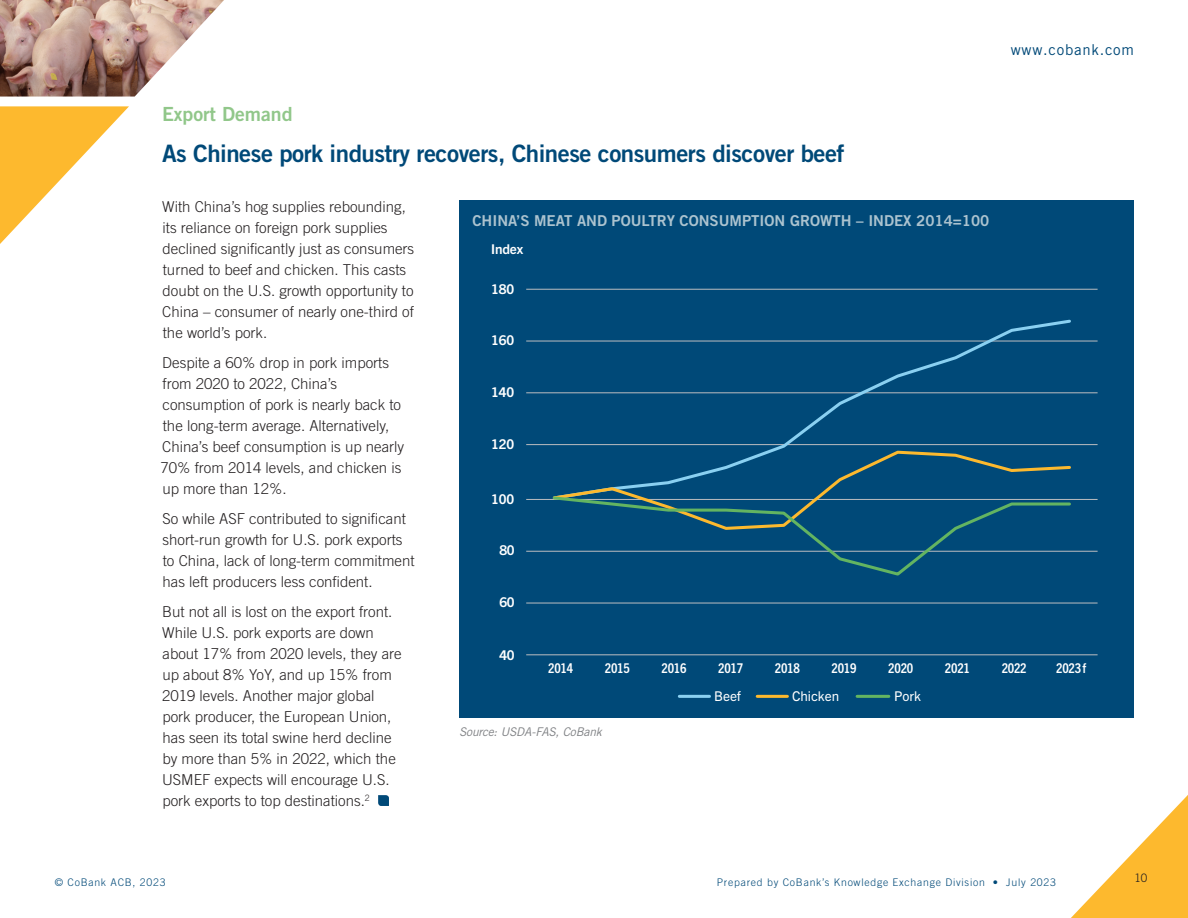
<style>
.page{position:relative;width:1188px;height:918px;background:#fff}
.page>*{position:absolute;margin:0;border:0;box-sizing:border-box;transform-origin:0 0}
.t1{font:24px "Trade Gothic LT Std Bd 2";letter-spacing:-.02em;color:#004978}
.t2{font:19.5px "Trade Gothic LT Std Bd 2";color:#91c78a}
.t3{font:300 15px/21px "Trade Gothic LT Std";color:#231f20}
.t4{font:15px "Trade Gothic LT Std Bd 2";color:#acc3cf}
.t5{font:15px "Trade Gothic LT Std";letter-spacing:.05em;color:#004978}
.t6{font:700 condensed 13.5px "Trade Gothic Next LT Pro";letter-spacing:-.02em;color:#fff}
.t7{font:700 13.5px "Trade Gothic Next LT Pro";letter-spacing:-.01em;color:#fff}
.t8{font:13.5px "Trade Gothic Next LT Pro";letter-spacing:-.005em;color:#fff}
.t9{font:italic 12px "Trade Gothic LT Std";letter-spacing:-.015em;color:#808285}
.t10{font:300 11.7px "Trade Gothic LT Std";color:#231f20}
.t11{font:300 10.5px "Trade Gothic LT Std";letter-spacing:.07em;color:#004978}
</style>
<div class="page">
<svg style="left:0;top:106px;width:129px;height:138px"></svg>
<svg style="left:1071px;top:795px;width:117px;height:123px"></svg>
<img style="left:0;top:0;width:224px;height:97px">
<svg style="left:378px;top:795px;width:11px;height:11px"></svg>
<div style="left:459px;top:201px;width:675px;height:517px;background:#004978"></div>
<hr style="left:526px;top:603px;width:572px;height:1px;background:#bcbdc0">
<hr style="left:526px;top:551px;width:572px;height:1px;background:#bcbdc0">
<hr style="left:526px;top:499px;width:572px;height:1px;background:#bcbdc0">
<hr style="left:526px;top:444px;width:572px;height:1px;background:#bcbdc0">
<hr style="left:526px;top:392px;width:572px;height:1px;background:#bcbdc0">
<hr style="left:526px;top:341px;width:572px;height:1px;background:#bcbdc0">
<hr style="left:526px;top:289px;width:572px;height:1px;background:#bcbdc0">
<hr style="left:526px;top:654px;width:572px;height:1px;background:#bcbdc0">
<div style="left:551px;top:318px;width:522px;height:131px;background:#004978"></div>
<svg style="left:551px;top:449px;width:522px;height:128px;background:#0c5177"></svg>
<hr style="left:679px;top:695px;width:31px;height:3px;background:#8ad0f1">
<hr style="left:757px;top:695px;width:30px;height:3px;background:#fdb92e">
<hr style="left:857px;top:695px;width:32px;height:3px;background:#63b461">
<h2 class="t2" style="left:162px;top:102px;width:132px">Export Demand</h2>
<h1 class="t1" style="left:162px;top:138px;width:684px">As Chinese pork industry recovers, Chinese consumers discover beef</h1>
<p class="t5" style="left:1011px;top:41px;width:125px">www.cobank.com</p>
<p class="t3" style="left:162px;top:196px;width:254px">With China’s hog supplies rebounding, its reliance on foreign pork supplies declined significantly just as consumers turned to beef and chicken. This casts doubt on the U.S. growth opportunity to China – consumer of nearly one-third of the world’s pork.</p>
<p class="t3" style="left:161px;top:352px;width:245px">Despite a 60% drop in pork imports from 2020 to 2022, China’s consumption of pork is nearly back to the long-term average. Alternatively,<br>China’s beef consumption is up nearly<br>70% from 2014 levels, and chicken is up more than 12%.</p>
<p class="t3" style="left:162px;top:508px;width:254px">So while ASF contributed to significant short-run growth for U.S. pork exports to China, lack of long-term commitment has left producers less confident.</p>
<p class="t3" style="left:162px;top:601px;width:241px">But not all is lost on the export front.<br>While U.S. pork exports are down about 17% from 2020 levels, they are up about 8% YoY, and up 15% from 2019 levels. Another major global pork producer, the European Union, has seen its total swine herd decline by more than 5% in 2022, which the USMEF expects will encourage U.S. pork exports to top destinations.<sup>2</sup></p>
<p class="t4" style="left:472px;top:211px;width:519px">CHINA’S MEAT AND POULTRY CONSUMPTION GROWTH – INDEX 2014=100</p>
<p class="t7" style="left:491px;top:240px;width:34px">Index</p>
<p class="t7" style="left:491px;top:280px;width:24px">180</p>
<p class="t7" style="left:491px;top:331px;width:24px">160</p>
<p class="t7" style="left:491px;top:383px;width:24px">140</p>
<p class="t7" style="left:491px;top:434px;width:24px">120</p>
<p class="t7" style="left:491px;top:489px;width:24px">100</p>
<p class="t7" style="left:499px;top:541px;width:17px">80</p>
<p class="t7" style="left:499px;top:593px;width:17px">60</p>
<p class="t7" style="left:499px;top:645px;width:17px">40</p>
<p class="t6" style="left:548px;top:659px;width:26px">2014</p>
<p class="t6" style="left:605px;top:659px;width:26px">2015</p>
<p class="t6" style="left:662px;top:659px;width:26px">2016</p>
<p class="t6" style="left:718px;top:659px;width:26px">2017</p>
<p class="t6" style="left:775px;top:659px;width:26px">2018</p>
<p class="t6" style="left:832px;top:659px;width:26px">2019</p>
<p class="t6" style="left:888px;top:659px;width:26px">2020</p>
<p class="t6" style="left:945px;top:659px;width:26px">2021</p>
<p class="t6" style="left:1002px;top:659px;width:26px">2022</p>
<p class="t6" style="left:1056px;top:659px;width:32px">2023f</p>
<p class="t8" style="left:714px;top:687px;width:28px">Beef</p>
<p class="t8" style="left:792px;top:687px;width:48px">Chicken</p>
<p class="t8" style="left:894px;top:687px;width:28px">Pork</p>
<p class="t9" style="left:459px;top:725px;width:144px">Source: USDA-FAS, CoBank</p>
<p class="t11" style="left:55px;top:876px;width:112px">© CoBank ACB, 2023</p>
<p class="t11" style="left:717px;top:876px;width:341px">Prepared by CoBank’s Knowledge Exchange Division • July 2023</p>
<p class="t10" style="left:1134px;top:871px;width:14px">10</p>
</div>
